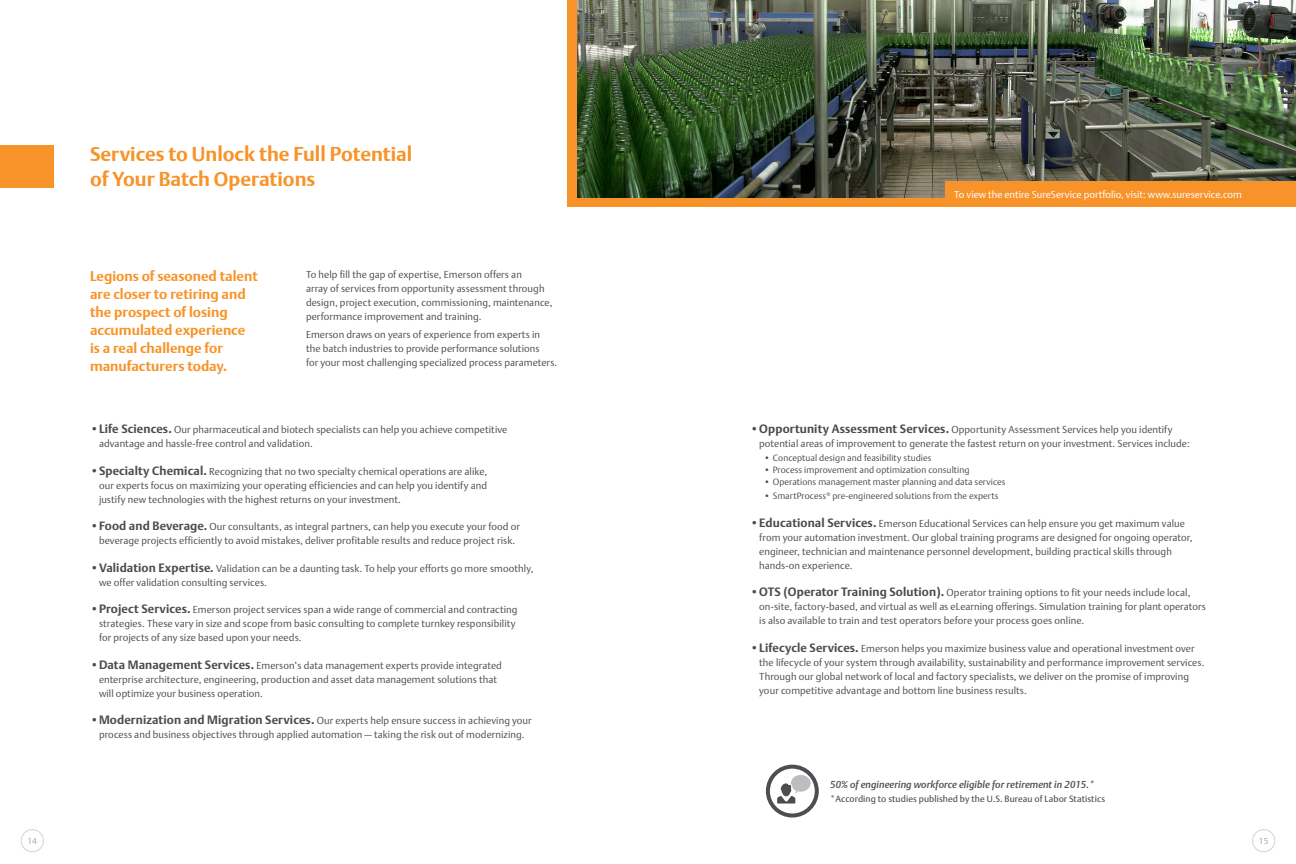
<style>
.page{position:relative;width:1296px;height:864px;background:#fff}
.page>*{position:absolute;margin:0;border:0;box-sizing:border-box;transform-origin:0 0}
.t1{font:700 20px/25px "DTL Argo T";color:#f79328}
.t2{font:700 14px/18px "DTL Argo T";color:#f79328}
.Pagaraph_-_Main{font:300 10px/14px "DTL Argo T";letter-spacing:.01em;color:#4b4c4d}
.Pagaraph_-_Main-2{font:10px "DTL Argo T Light";color:#fff}
.Pagaraph_-_Main-3{font:italic 500 10px "DTL Argo T";letter-spacing:.01em;color:#4b4c4d}
.t3{font:300 9px "DTL Argo T";letter-spacing:.01em;color:#4b4c4d}
.Pagaraph_-_Main-4{font:9px "DTL Argo T";letter-spacing:.01em;color:#4b4c4d}
.t4{font:8.5px "DTL Argo T";color:#adaeb2}
.s1{font-family:"DTL Argo ST";font-weight:700;font-size:12px}
</style>
<div class="page">
<div style="left:1252px;top:829px;width:23px;height:23px;border:1px solid #d1d2d4;border-radius:50%"></div>
<div style="left:21px;top:829px;width:23px;height:23px;border:1px solid #d1d2d4;border-radius:50%"></div>
<div style="left:567px;top:0;width:729px;height:207px;background:#f79328"></div>
<img style="left:577px;top:0;width:719px;height:198px">
<div style="left:945px;top:181px;width:351px;height:26px;background:#f79328"></div>
<div style="left:0;top:145px;width:54px;height:42px;background:#f79328"></div>
<svg style="left:773px;top:775px;width:38px;height:33px"></svg>
<div style="left:766px;top:765px;width:53px;height:53px;border:4px solid #4f4d4f;border-radius:50%"></div>
<p class="t1" style="left:90px;top:142px;width:324px">Services to Unlock the Full Potential of Your Batch Operations</p>
<p class="t2" style="left:90px;top:267px;width:169px">Legions of seasoned talent are closer to retiring and the prospect of losing accumulated experience is a real challenge for manufacturers today.</p>
<p class="Pagaraph_-_Main" style="left:306px;top:267px;width:248px">To help fill the gap of expertise, Emerson offers an<br>array of services from opportunity assessment through design, project execution, commissioning, maintenance, performance improvement and training.</p>
<p class="Pagaraph_-_Main" style="left:306px;top:328px;width:253px">Emerson draws on years of experience from experts in<br>the batch industries to provide performance solutions<br>for your most challenging specialized process parameters.</p>
<p class="Pagaraph_-_Main" style="left:99px;top:423px;width:410px;text-indent:-9px"><span class="s1">•Life Sciences.</span> Our pharmaceutical and biotech specialists can help you achieve competitive advantage and hassle-free control and validation.</p>
<p class="Pagaraph_-_Main" style="left:99px;top:464px;width:390px;text-align:justify;text-indent:-9px"><span class="s1">•Specialty Chemical.</span> Recognizing that no two specialty chemical operations are alike, our experts focus on maximizing your operating efficiencies and can help you identify and justify new technologies with the highest returns on your investment.</p>
<p class="Pagaraph_-_Main" style="left:90px;top:520px;width:432px;text-align:center"><span class="s1">•Food and Beverage.</span> Our consultants, as integral partners, can help you execute your food or beverage projects efficiently to avoid mistakes, deliver profitable results and reduce project risk.</p>
<p class="Pagaraph_-_Main" style="left:99px;top:561px;width:436px;text-indent:-9px"><span class="s1">•Validation Expertise.</span> Validation can be a daunting task. To help your efforts go more smoothly, we offer validation consulting services.</p>
<p class="Pagaraph_-_Main" style="left:99px;top:603px;width:420px;text-indent:-9px"><span class="s1">•Project Services.</span> Emerson project services span a wide range of commercial and contracting strategies. These vary in size and scope from basic consulting to complete turnkey responsibility for projects of any size based upon your needs.</p>
<p class="Pagaraph_-_Main" style="left:99px;top:658px;width:404px;text-indent:-9px"><span class="s1">•Data Management Services.</span> Emerson’s data management experts provide integrated enterprise architecture, engineering, production and asset data management solutions that will optimize your business operation.</p>
<p class="Pagaraph_-_Main" style="left:90px;top:714px;width:443px;text-align:center"><span class="s1">•Modernization and Migration Services.</span> Our experts help ensure success in achieving your process and business objectives through applied automation — taking the risk out of modernizing.</p>
<p class="Pagaraph_-_Main-2" style="left:954px;top:188px;width:289px">To view the entire SureService portfolio, visit: www.sureservice.com</p>
<p class="Pagaraph_-_Main" style="left:759px;top:423px;width:432px;text-indent:-9px"><span class="s1">•Opportunity Assessment Services.</span> Opportunity Assessment Services help you identify potential areas of improvement to generate the fastest return on your investment. Services include:</p>
<p class="t3" style="left:764px;top:453px;width:169px">• Conceptual design and feasibility studies</p>
<p class="t3" style="left:764px;top:465px;width:207px">• Process improvement and optimization consulting</p>
<p class="t3" style="left:764px;top:477px;width:243px">• Operations management master planning and data services</p>
<p class="t3" style="left:764px;top:491px;width:236px">• SmartProcess<sup>®</sup> pre-engineered solutions from the experts</p>
<p class="Pagaraph_-_Main" style="left:759px;top:516px;width:435px;text-indent:-9px"><span class="s1">•Educational Services.</span> Emerson Educational Services can help ensure you get maximum value from your automation investment. Our global training programs are designed for ongoing operator, engineer, technician and maintenance personnel development, building practical skills through hands-on experience.</p>
<p class="Pagaraph_-_Main" style="left:759px;top:586px;width:448px;text-indent:-9px"><span class="s1">•OTS (Operator Training Solution).</span> Operator training options to fit your needs include local, on-site, factory-based, and virtual as well as eLearning offerings. Simulation training for plant operators is also available to train and test operators before your process goes online.</p>
<p class="Pagaraph_-_Main" style="left:759px;top:641px;width:447px;text-indent:-9px"><span class="s1">•Lifecycle Services.</span> Emerson helps you maximize business value and operational investment over the lifecycle of your system through availability, sustainability and performance improvement services.<br>Through our global network of local and factory specialists, we deliver on the promise of improving your competitive advantage and bottom line business results.</p>
<p class="Pagaraph_-_Main-3" style="left:830px;top:778px;width:266px">50% of engineering workforce eligible for retirement in 2015.*</p>
<p class="Pagaraph_-_Main-4" style="left:830px;top:793px;width:276px">*According to studies published by the U.S. Bureau of Labor Statistics</p>
<p class="t4" style="left:28px;top:836px;width:11px">14</p>
<p class="t4" style="left:1259px;top:836px;width:11px">15</p>
</div>
